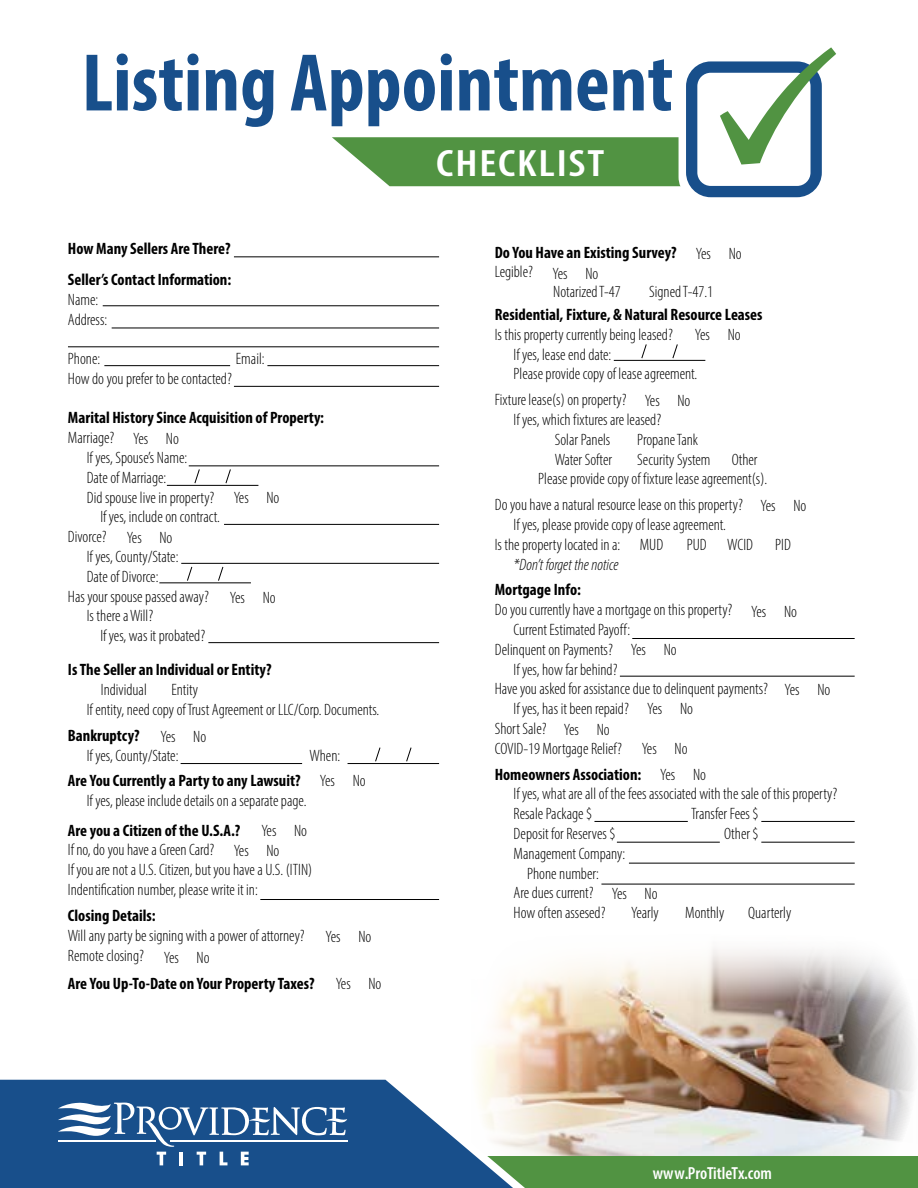
<style>
.page{position:relative;width:918px;height:1188px;background:#fff}
.page>*{position:absolute;margin:0;border:0;box-sizing:border-box;transform-origin:0 0}
.t1{font:700 condensed 82.5px "Myriad Pro";color:#184f8b}
.t2{font:600 condensed 38.25px "Myriad Pro";letter-spacing:.04em;color:#fff;scale:1.18 1}
.t3{font:600 condensed 17.55px "Myriad Pro";color:#fff}
.t4{font:300 condensed 16.5px/19.8px "Myriad Pro";color:#000}
.t5{font:700 condensed 16.5px/30.6px "Myriad Pro";color:#000}
.t6{font:italic 300 condensed 16.5px "Myriad Pro";color:#000}
</style>
<div class="page">
<img style="left:478px;top:948px;width:440px;height:209px">
<div style="left:0;top:1157px;width:918px;height:31px;background:#519342"></div>
<svg style="left:513px;top:1080px;width:12px;height:108px"></svg>
<svg style="left:0;top:1080px;width:513px;height:108px;fill:#184f8b"></svg>
<svg style="left:58px;top:1102px;width:289px;height:63px"></svg>
<svg style="left:332px;top:47px;width:504px;height:151px"></svg>
<hr style="left:103px;top:305px;width:336px;height:1px;background:#000">
<hr style="left:234px;top:256px;width:205px;height:1px;background:#000">
<hr style="left:112px;top:328px;width:327px;height:1px;background:#000">
<hr style="left:68px;top:346px;width:371px;height:1px;background:#000">
<hr style="left:267px;top:365px;width:172px;height:1px;background:#000">
<hr style="left:234px;top:386px;width:205px;height:1px;background:#000">
<hr style="left:104px;top:365px;width:126px;height:1px;background:#000">
<hr style="left:181px;top:763px;width:121px;height:1px;background:#000">
<hr style="left:260px;top:899px;width:179px;height:1px;background:#000">
<hr style="left:348px;top:763px;width:91px;height:1px;background:#000">
<svg style="left:375px;top:747px;width:6px;height:15px"></svg>
<svg style="left:406px;top:747px;width:6px;height:15px"></svg>
<hr style="left:632px;top:638px;width:223px;height:1px;background:#000">
<hr style="left:629px;top:863px;width:226px;height:1px;background:#000">
<hr style="left:601px;top:884px;width:254px;height:1px;background:#000">
<hr style="left:620px;top:676px;width:235px;height:1px;background:#000">
<hr style="left:594px;top:821px;width:94px;height:1px;background:#000">
<hr style="left:617px;top:842px;width:103px;height:1px;background:#000">
<hr style="left:761px;top:842px;width:94px;height:1px;background:#000">
<hr style="left:761px;top:821px;width:94px;height:1px;background:#000">
<hr style="left:614px;top:360px;width:91px;height:1px;background:#000">
<svg style="left:641px;top:344px;width:6px;height:15px"></svg>
<svg style="left:672px;top:344px;width:6px;height:15px"></svg>
<hr style="left:189px;top:465px;width:250px;height:1px;background:#000">
<hr style="left:224px;top:524px;width:215px;height:1px;background:#000">
<hr style="left:167px;top:485px;width:91px;height:1px;background:#000">
<svg style="left:194px;top:469px;width:6px;height:15px"></svg>
<svg style="left:225px;top:469px;width:6px;height:15px"></svg>
<hr style="left:181px;top:563px;width:258px;height:1px;background:#000">
<hr style="left:208px;top:642px;width:231px;height:1px;background:#000">
<hr style="left:159px;top:582px;width:92px;height:1px;background:#000">
<svg style="left:187px;top:566px;width:6px;height:15px"></svg>
<svg style="left:218px;top:566px;width:6px;height:15px"></svg>
<h1 class="t1" style="left:82px;top:31px;width:593px">Listing Appointment</h1>
<p class="t5" style="left:68px;top:233px;width:165px">How Many Sellers Are There?<br>Seller’s Contact Information:</p>
<p class="t4" style="left:68px;top:289px;width:41px">Name:<br>Address:</p>
<p class="t4" style="left:68px;top:349px;width:34px">Phone:</p>
<p class="t4" style="left:236px;top:349px;width:30px">Email:</p>
<p class="t4" style="left:68px;top:369px;width:165px">How do you prefer to be contacted?</p>
<p class="t5" style="left:68px;top:402px;width:258px">Marital History Since Acquisition of Property:</p>
<p class="t4" style="left:68px;top:428px;width:48px">Marriage?</p>
<p class="t4" style="left:87px;top:448px;width:102px">If yes, Spouse’s Name:</p>
<p class="t4" style="left:87px;top:467px;width:81px">Date of Marriage:</p>
<p class="t4" style="left:87px;top:487px;width:129px">Did spouse live in property?</p>
<p class="t4" style="left:100px;top:507px;width:121px">If yes, include on contract.</p>
<p class="t4" style="left:68px;top:527px;width:40px">Divorce?</p>
<p class="t4" style="left:87px;top:547px;width:93px">If yes, County/State:</p>
<p class="t4" style="left:87px;top:566px;width:73px">Date of Divorce:</p>
<p class="t4" style="left:68px;top:586px;width:143px">Has your spouse passed away?</p>
<p class="t4" style="left:87px;top:606px;width:68px">Is there a Will?</p>
<p class="t4" style="left:100px;top:626px;width:106px">If yes, was it probated?</p>
<p class="t4" style="left:133px;top:429px;width:47px">Yes No</p>
<p class="t4" style="left:234px;top:488px;width:47px">Yes No</p>
<p class="t4" style="left:127px;top:528px;width:47px">Yes No</p>
<p class="t4" style="left:230px;top:587px;width:47px">Yes No</p>
<p class="t5" style="left:68px;top:654px;width:205px">Is The Seller an Individual or Entity?</p>
<p class="t4" style="left:101px;top:680px;width:47px">Individual</p>
<p class="t4" style="left:87px;top:680px;width:294px;text-indent:85px">Entity<br>If entity, need copy of Trust Agreement or LLC/Corp. Documents.</p>
<p class="t5" style="left:68px;top:720px;width:73px">Bankruptcy?</p>
<p class="t4" style="left:87px;top:745px;width:93px">If yes, County/State:</p>
<p class="t4" style="left:309px;top:745px;width:32px">When:</p>
<p class="t5" style="left:68px;top:765px;width:234px">Are You Currently a Party to any Lawsuit?</p>
<p class="t4" style="left:87px;top:791px;width:221px">If yes, please include details on a separate page.</p>
<p class="t5" style="left:68px;top:814px;width:174px">Are you a Citizen of the U.S.A.?</p>
<p class="t4" style="left:68px;top:840px;width:246px">If no, do you have a Green Card?<br>If you are not a U.S. Citizen, but you have a U.S. (ITIN)<br>Indentification number, please write it in:</p>
<p class="t5" style="left:68px;top:900px;width:89px">Closing Details:</p>
<p class="t4" style="left:68px;top:926px;width:238px">Will any party be signing with a power of attorney?<br>Remote closing?</p>
<p class="t5" style="left:68px;top:967px;width:248px">Are You Up-To-Date on Your Property Taxes?</p>
<p class="t4" style="left:160px;top:726px;width:47px">Yes No</p>
<p class="t4" style="left:320px;top:771px;width:47px">Yes No</p>
<p class="t4" style="left:234px;top:820px;width:75px;text-indent:28px">Yes No<br>Yes No</p>
<p class="t4" style="left:326px;top:926px;width:47px">Yes No</p>
<p class="t4" style="left:164px;top:947px;width:47px">Yes No</p>
<p class="t4" style="left:336px;top:974px;width:47px">Yes No</p>
<h2 class="t2" style="left:436px;top:139px;width:144px">CHECKLIST</h2>
<p class="t5" style="left:495px;top:236px;width:183px">Do You Have an Existing Survey?</p>
<p class="t4" style="left:495px;top:262px;width:40px">Legible?</p>
<p class="t4" style="left:553px;top:282px;width:69px">Notarized T-47</p>
<p class="t4" style="left:649px;top:282px;width:65px">Signed T-47.1</p>
<p class="t5" style="left:495px;top:299px;width:269px">Residential, Fixture, &amp; Natural Resource Leases</p>
<p class="t4" style="left:514px;top:324px;width:185px;text-indent:-19px">Is this property currently being leased?<br>If yes, lease end date:<br>Please provide copy of lease agreement.</p>
<p class="t4" style="left:495px;top:390px;width:133px">Fixture lease(s) on property?</p>
<p class="t4" style="left:514px;top:410px;width:149px">If yes, which fixtures are leased?</p>
<p class="t4" style="left:555px;top:429px;width:57px">Solar Panels</p>
<p class="t4" style="left:637px;top:429px;width:62px">Propane Tank</p>
<p class="t4" style="left:555px;top:449px;width:59px">Water Softer</p>
<p class="t4" style="left:637px;top:449px;width:75px">Security System</p>
<p class="t4" style="left:696px;top:244px;width:47px">Yes No</p>
<p class="t4" style="left:553px;top:263px;width:47px">Yes No</p>
<p class="t4" style="left:695px;top:325px;width:47px">Yes No</p>
<p class="t4" style="left:645px;top:391px;width:47px">Yes No</p>
<p class="t4" style="left:538px;top:449px;width:231px;text-indent:194px">Other<br>Please provide copy of fixture lease agreement(s).</p>
<p class="t4" style="left:495px;top:495px;width:250px">Do you have a natural resource lease on this property?</p>
<p class="t4" style="left:514px;top:515px;width:214px">If yes, please provide copy of lease agreement.</p>
<p class="t4" style="left:495px;top:534px;width:170px">Is the property located in a: MUD</p>
<p class="t4" style="left:687px;top:534px;width:68px">PUD WCID</p>
<p class="t4" style="left:775px;top:534px;width:17px">PID</p>
<p class="t6" style="left:514px;top:554px;width:106px">*Don’t forget the notice</p>
<p class="t5" style="left:495px;top:574px;width:88px">Mortgage Info:</p>
<p class="t4" style="left:495px;top:600px;width:239px">Do you currently have a mortgage on this property?</p>
<p class="t4" style="left:514px;top:620px;width:118px">Current Estimated Payoff:</p>
<p class="t4" style="left:495px;top:639px;width:120px">Delinquent on Payments?</p>
<p class="t4" style="left:514px;top:659px;width:105px">If yes, how far behind?</p>
<p class="t4" style="left:495px;top:679px;width:275px">Have you asked for assistance due to delinquent payments?</p>
<p class="t4" style="left:514px;top:699px;width:117px">If yes, has it been repaid?</p>
<p class="t4" style="left:495px;top:719px;width:53px">Short Sale?</p>
<p class="t4" style="left:495px;top:738px;width:129px">COVID-19 Mortgage Relief?</p>
<p class="t5" style="left:495px;top:758px;width:148px">Homeowners Association:</p>
<p class="t4" style="left:514px;top:784px;width:325px">If yes, what are all of the fees associated with the sale of this property?<br>Resale Package $</p>
<p class="t4" style="left:761px;top:496px;width:47px">Yes No</p>
<p class="t4" style="left:751px;top:601px;width:47px">Yes No</p>
<p class="t4" style="left:631px;top:640px;width:47px">Yes No</p>
<p class="t4" style="left:785px;top:680px;width:47px">Yes No</p>
<p class="t4" style="left:647px;top:699px;width:47px">Yes No</p>
<p class="t4" style="left:564px;top:719px;width:47px">Yes No</p>
<p class="t4" style="left:642px;top:739px;width:47px">Yes No</p>
<p class="t4" style="left:660px;top:765px;width:47px">Yes No</p>
<p class="t4" style="left:691px;top:804px;width:69px">Transfer Fees $</p>
<p class="t4" style="left:514px;top:824px;width:103px">Deposit for Reserves $</p>
<p class="t4" style="left:724px;top:824px;width:36px">Other $</p>
<p class="t4" style="left:514px;top:843px;width:113px">Management Company:</p>
<p class="t4" style="left:527px;top:863px;width:73px">Phone number:</p>
<p class="t4" style="left:514px;top:883px;width:82px">Are dues current?</p>
<p class="t4" style="left:514px;top:903px;width:93px">How often assesed?</p>
<p class="t4" style="left:631px;top:903px;width:29px">Yearly</p>
<p class="t4" style="left:685px;top:903px;width:41px">Monthly</p>
<p class="t4" style="left:748px;top:903px;width:45px">Quarterly</p>
<p class="t4" style="left:612px;top:884px;width:47px">Yes No</p>
<p class="t3" style="left:653px;top:1163px;width:121px">www.ProTitleTx.com</p>
</div>
